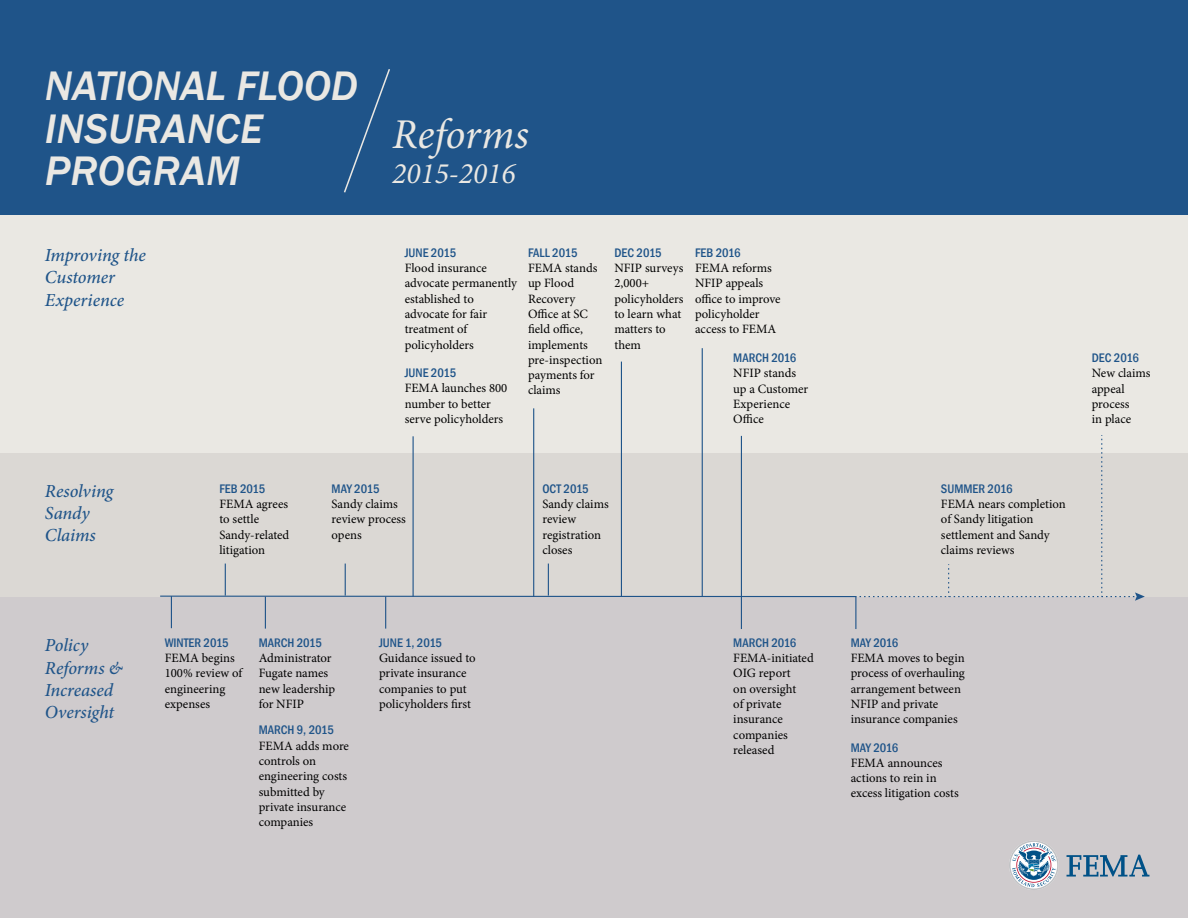
<style>
.page{position:relative;width:1188px;height:918px;background:#fff}
.page>*{position:absolute;margin:0;border:0;box-sizing:border-box;transform-origin:0 0}
.t1{font:italic 500 42.45px/42.5px "Franklin Gothic";letter-spacing:.005em;color:#eae8e3}
.t2{font:italic 42.45px "Minion Pro";color:#eae8e3}
.t3{font:italic 29.7px "Minion Pro";color:#eae8e3}
.t4{font:italic 500 18.45px/22px "Minion Pro";letter-spacing:-.005em;color:#1f5489}
.t5{font:12.75px/15.3px "Minion Pro";color:#000}
.t6{font:500 condensed 12.75px "Franklin Gothic";color:#1f5489}
</style>
<div class="page">
<div style="left:0;top:596px;width:1188px;height:322px;background:#cfcbcd"></div>
<div style="left:0;top:453px;width:1188px;height:144px;background:#dbd8d4"></div>
<div style="left:0;top:0;width:1188px;height:216px;background:#1f5489"></div>
<div style="left:0;top:216px;width:1188px;height:237px;background:#eae8e3"></div>
<hr style="left:160px;top:596px;width:696px;height:1px;background:#1f5489">
<hr style="left:265px;top:597px;width:1px;height:32px;background:#1f5489">
<hr style="left:385px;top:597px;width:1px;height:32px;background:#1f5489">
<hr style="left:225px;top:564px;width:1px;height:32px;background:#1f5489">
<hr style="left:548px;top:564px;width:1px;height:32px;background:#1f5489">
<hr style="left:345px;top:564px;width:1px;height:32px;background:#1f5489">
<hr style="left:702px;top:348px;width:1px;height:249px;background:#1f5489">
<hr style="left:741px;top:597px;width:1px;height:32px;background:#1f5489">
<hr style="left:413px;top:436px;width:1px;height:161px;background:#1f5489">
<hr style="left:855px;top:597px;width:1px;height:32px;background:#1f5489">
<svg style="left:856px;top:435px;width:289px;height:166px"></svg>
<hr style="left:171px;top:596px;width:1px;height:32px;background:#1f5489">
<svg style="left:344px;top:69px;width:46px;height:124px"></svg>
<svg style="left:1067px;top:855px;width:82px;height:22px"></svg>
<svg style="left:1009px;top:841px;width:49px;height:49px"></svg>
<hr style="left:621px;top:362px;width:1px;height:235px;background:#1f5489">
<hr style="left:533px;top:408px;width:1px;height:189px;background:#1f5489">
<hr style="left:741px;top:436px;width:1px;height:161px;background:#1f5489">
<h1 class="t1" style="left:45px;top:65px;width:315px">NATIONAL FLOOD<br>INSURANCE<br>PROGRAM</h1>
<h1 class="t2" style="left:392px;top:105px;width:138px">Reforms</h1>
<h2 class="t3" style="left:392px;top:154px;width:125px">2015-2016</h2>
<h3 class="t4" style="left:45px;top:244px;width:102px">Improving the<br>Customer<br>Experience</h3>
<h3 class="t4" style="left:45px;top:480px;width:70px">Resolving<br>Sandy<br>Claims</h3>
<p class="t6" style="left:219px;top:480px;width:47px">FEB 2015</p>
<p class="t5" style="left:219px;top:496px;width:71px">FEMA agrees to settle<br>Sandy-related litigation</p>
<p class="t6" style="left:405px;top:244px;width:53px">JUNE 2015</p>
<p class="t5" style="left:405px;top:260px;width:114px">Flood insurance advocate permanently established to advocate for fair treatment of policyholders</p>
<p class="t6" style="left:405px;top:364px;width:53px">JUNE 2015</p>
<p class="t5" style="left:405px;top:381px;width:104px">FEMA launches 800 number to better serve policyholders</p>
<p class="t6" style="left:528px;top:244px;width:51px">FALL 2015</p>
<p class="t5" style="left:528px;top:260px;width:76px">FEMA stands up Flood<br>Recovery<br>Office at SC field office, implements pre-inspection payments for claims</p>
<p class="t6" style="left:614px;top:244px;width:49px">DEC 2015</p>
<p class="t5" style="left:614px;top:260px;width:71px">NFIP surveys<br>2,000+ policyholders to learn what matters to them</p>
<p class="t6" style="left:695px;top:244px;width:47px">FEB 2016</p>
<p class="t5" style="left:695px;top:260px;width:87px">FEMA reforms<br>NFIP appeals office to improve policyholder access to FEMA</p>
<p class="t6" style="left:733px;top:349px;width:65px">MARCH 2016</p>
<p class="t5" style="left:733px;top:366px;width:76px">NFIP stands up a Customer<br>Experience<br>Office</p>
<p class="t6" style="left:332px;top:480px;width:49px">MAY 2015</p>
<p class="t5" style="left:332px;top:496px;width:76px">Sandy claims review process opens</p>
<p class="t6" style="left:542px;top:480px;width:48px">OCT 2015</p>
<p class="t5" style="left:542px;top:496px;width:68px">Sandy claims review registration closes</p>
<h3 class="t4" style="left:45px;top:635px;width:79px">Policy<br>Reforms &amp;<br>Increased<br>Oversight</h3>
<p class="t6" style="left:165px;top:634px;width:66px">WINTER 2015</p>
<p class="t5" style="left:165px;top:651px;width:79px">FEMA begins<br>100% review of engineering expenses</p>
<p class="t6" style="left:259px;top:634px;width:65px">MARCH 2015</p>
<p class="t5" style="left:259px;top:651px;width:78px">Administrator<br>Fugate names new leadership for NFIP</p>
<p class="t6" style="left:259px;top:722px;width:77px">MARCH 9, 2015</p>
<p class="t5" style="left:259px;top:738px;width:92px">FEMA adds more controls on engineering costs submitted by private insurance companies</p>
<p class="t6" style="left:379px;top:634px;width:65px">JUNE 1, 2015</p>
<p class="t5" style="left:379px;top:651px;width:98px">Guidance issued to private insurance companies to put policyholders first</p>
<p class="t6" style="left:733px;top:634px;width:65px">MARCH 2016</p>
<p class="t5" style="left:733px;top:651px;width:82px">FEMA-initiated<br>OIG report<br>on oversight<br>of private insurance companies released</p>
<p class="t6" style="left:941px;top:480px;width:73px">SUMMER 2016</p>
<p class="t5" style="left:941px;top:496px;width:126px">FEMA nears completion of Sandy litigation settlement and Sandy claims reviews</p>
<p class="t6" style="left:1092px;top:349px;width:49px">DEC 2016</p>
<p class="t5" style="left:1092px;top:366px;width:60px">New claims appeal process<br>in place</p>
<p class="t6" style="left:851px;top:634px;width:49px">MAY 2016</p>
<p class="t5" style="left:851px;top:651px;width:116px">FEMA moves to begin process of overhauling arrangement between<br>NFIP and private insurance companies</p>
<p class="t6" style="left:851px;top:739px;width:49px">MAY 2016</p>
<p class="t5" style="left:851px;top:755px;width:110px">FEMA announces actions to rein in excess litigation costs</p>
</div>
